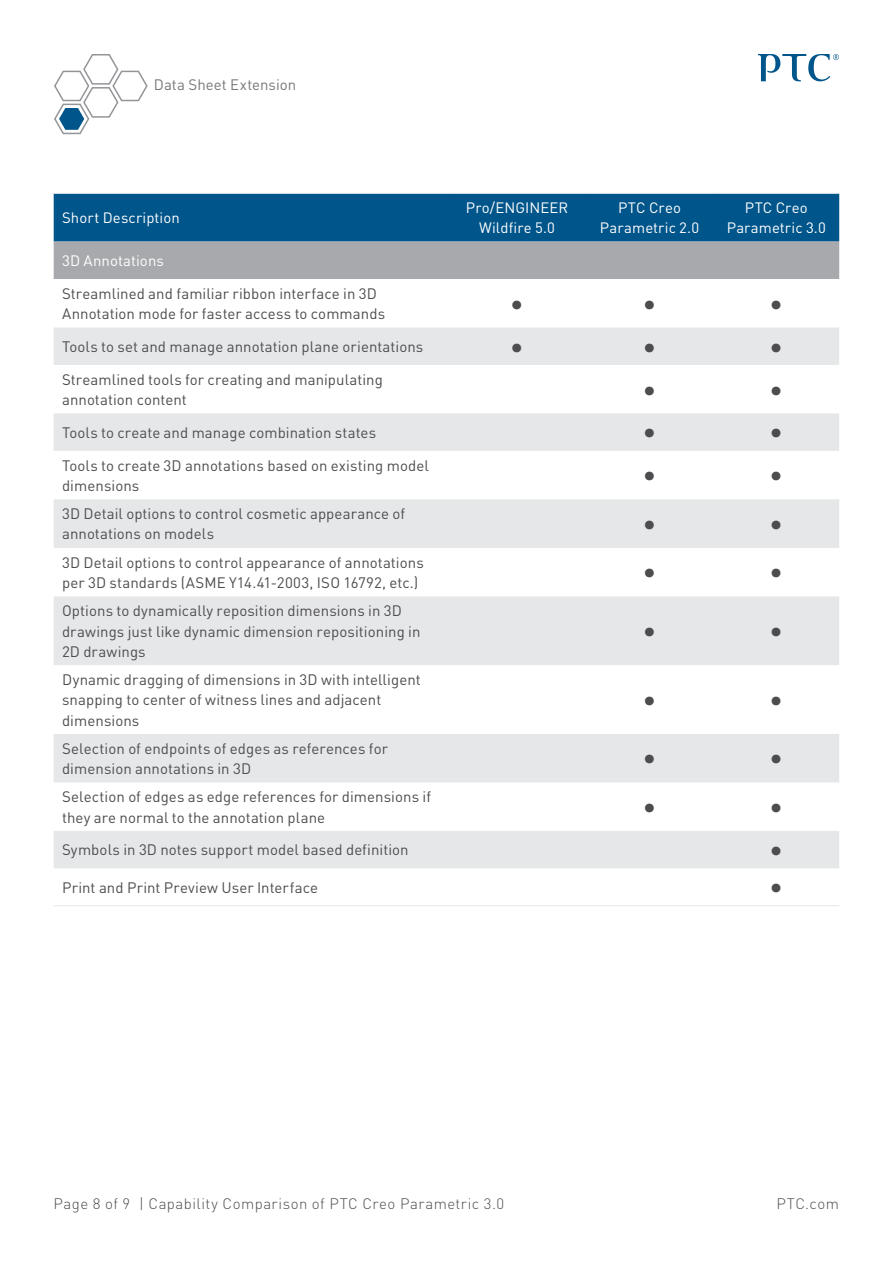
<style>
.page{position:relative;width:893px;height:1263px;background:#fff}
.page>*{position:absolute;margin:0;border:0;box-sizing:border-box;transform-origin:0 0}
.t1{font:300 27px "DIN Pro";color:#4d4d4f}
.t2{font:15px/20.2px "DIN Pro";letter-spacing:.005em;color:#4d4d4f}
.t3{font:300 15px "DIN Pro";letter-spacing:.03em;color:#4d4d4f}
.t4{font:15px "DIN Pro";color:#77787b}
.t5{font:15px "DIN Pro";letter-spacing:.005em;color:#fff}
.t6{font:14.85px/20.1px "DIN Pro";letter-spacing:.01em;color:#fff;text-align:center}
</style>
<div class="page">
<svg style="left:758px;top:54px;width:81px;height:28px"></svg>
<svg style="left:54px;top:54px;width:94px;height:81px"></svg>
<svg style="left:54px;top:194px;width:785px;height:85px;background:#4a7a99"></svg>
<svg style="left:54px;top:327px;width:785px;height:541px;fill:#e6e7e8"></svg>
<hr style="left:54px;top:193px;width:394px;height:1px;background:#e6e7e8">
<hr style="left:448px;top:193px;width:138px;height:1px;background:#e6e7e8">
<hr style="left:586px;top:193px;width:127px;height:1px;background:#e6e7e8">
<hr style="left:713px;top:193px;width:126px;height:1px;background:#e6e7e8">
<hr style="left:54px;top:905px;width:394px;height:1px;background:#e6e7e8">
<hr style="left:448px;top:905px;width:138px;height:1px;background:#e6e7e8">
<hr style="left:586px;top:905px;width:127px;height:1px;background:#e6e7e8">
<hr style="left:713px;top:905px;width:126px;height:1px;background:#e6e7e8">
<p class="t4" style="left:154px;top:73px;width:144px">Data Sheet Extension</p>
<p class="t6" style="left:62px;top:206px;width:119px">Short Description</p>
<p class="t6" style="left:466px;top:196px;width:104px">Pro/ENGINEER<br>Wildfire 5.0</p>
<p class="t6" style="left:600px;top:196px;width:101px">PTC Creo<br>Parametric 2.0</p>
<p class="t6" style="left:727px;top:196px;width:101px">PTC Creo<br>Parametric 3.0</p>
<p class="t5" style="left:62px;top:249px;width:103px">3D Annotations</p>
<p class="t2" style="left:62px;top:282px;width:325px">Streamlined and familiar ribbon interface in 3D<br>Annotation mode for faster access to commands</p>
<h1 class="t1" style="left:510px;top:283px;width:16px">•</h1>
<h1 class="t1" style="left:642px;top:283px;width:16px">•</h1>
<h1 class="t1" style="left:769px;top:283px;width:16px">•</h1>
<p class="t2" style="left:62px;top:335px;width:363px">Tools to set and manage annotation plane orientations</p>
<h1 class="t1" style="left:510px;top:326px;width:16px">•</h1>
<h1 class="t1" style="left:642px;top:326px;width:16px">•</h1>
<h1 class="t1" style="left:769px;top:326px;width:16px">•</h1>
<p class="t2" style="left:62px;top:368px;width:322px">Streamlined tools for creating and manipulating annotation content</p>
<h1 class="t1" style="left:642px;top:369px;width:16px">•</h1>
<h1 class="t1" style="left:769px;top:369px;width:16px">•</h1>
<p class="t2" style="left:62px;top:421px;width:316px">Tools to create and manage combination states</p>
<h1 class="t1" style="left:642px;top:412px;width:16px">•</h1>
<h1 class="t1" style="left:769px;top:412px;width:16px">•</h1>
<p class="t2" style="left:62px;top:454px;width:368px">Tools to create 3D annotations based on existing model dimensions</p>
<h1 class="t1" style="left:642px;top:455px;width:16px">•</h1>
<h1 class="t1" style="left:769px;top:455px;width:16px">•</h1>
<p class="t2" style="left:62px;top:502px;width:345px">3D Detail options to control cosmetic appearance of annotations on models</p>
<h1 class="t1" style="left:642px;top:503px;width:16px">•</h1>
<h1 class="t1" style="left:769px;top:503px;width:16px">•</h1>
<p class="t2" style="left:62px;top:551px;width:363px">3D Detail options to control appearance of annotations per 3D standards (ASME Y14.41-2003, ISO 16792, etc.)</p>
<h1 class="t1" style="left:642px;top:552px;width:16px">•</h1>
<h1 class="t1" style="left:769px;top:552px;width:16px">•</h1>
<p class="t2" style="left:62px;top:599px;width:360px">Options to dynamically reposition dimensions in 3D drawings just like dynamic dimension repositioning in<br>2D drawings</p>
<h1 class="t1" style="left:642px;top:610px;width:16px">•</h1>
<h1 class="t1" style="left:769px;top:610px;width:16px">•</h1>
<p class="t2" style="left:62px;top:668px;width:360px">Dynamic dragging of dimensions in 3D with intelligent snapping to center of witness lines and adjacent dimensions</p>
<h1 class="t1" style="left:642px;top:679px;width:16px">•</h1>
<h1 class="t1" style="left:769px;top:679px;width:16px">•</h1>
<p class="t2" style="left:62px;top:737px;width:327px">Selection of endpoints of edges as references for dimension annotations in 3D</p>
<h1 class="t1" style="left:642px;top:738px;width:16px">•</h1>
<h1 class="t1" style="left:769px;top:738px;width:16px">•</h1>
<p class="t2" style="left:62px;top:785px;width:370px">Selection of edges as edge references for dimensions if they are normal to the annotation plane</p>
<h1 class="t1" style="left:642px;top:786px;width:16px">•</h1>
<h1 class="t1" style="left:769px;top:786px;width:16px">•</h1>
<p class="t2" style="left:62px;top:838px;width:348px">Symbols in 3D notes support model based definition</p>
<h1 class="t1" style="left:769px;top:829px;width:16px">•</h1>
<p class="t2" style="left:62px;top:876px;width:257px">Print and Print Preview User Interface</p>
<h1 class="t1" style="left:769px;top:867px;width:16px">•</h1>
<p class="t3" style="left:53px;top:1192px;width:452px">Page 8 of 9 | Capability Comparison of PTC Creo Parametric 3.0</p>
<p class="t3" style="left:776px;top:1192px;width:64px">PTC.com</p>
</div>
